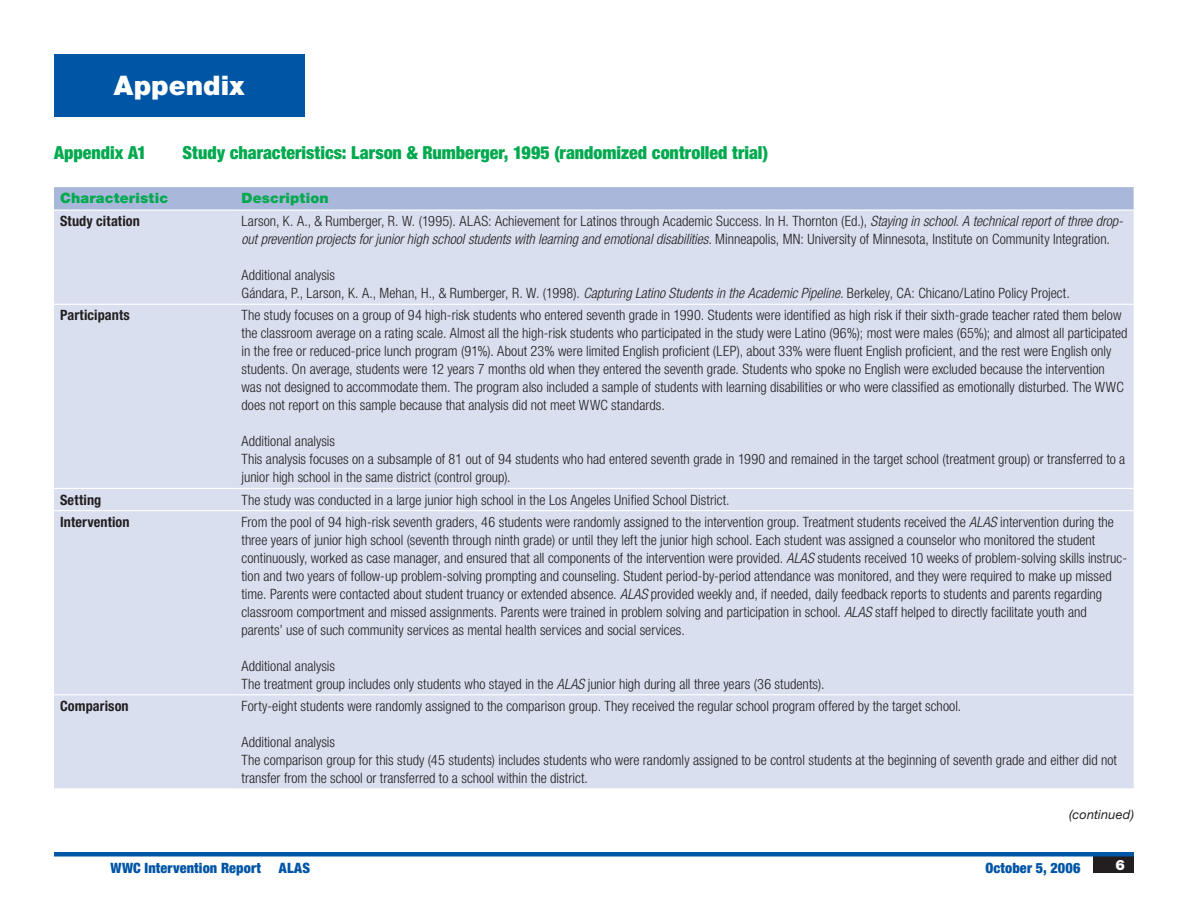
<style>
.page{position:relative;width:1188px;height:918px;background:#fff}
.page>*{position:absolute;margin:0;border:0;box-sizing:border-box;transform-origin:0 0}
.appendix_section{font:900 27px "Helvetica Neue LT Std";color:#fff}
.zz_app__title{font:900 condensed 18px "Helvetica Neue LT Std";color:#00a94e}
.zz_table_body{font:300 condensed 14.25px/18px "Helvetica Neue LT Std";letter-spacing:.005em;color:#231f20}
.zz_table_stubs{font:700 condensed 14.25px "Helvetica Neue LT Std";letter-spacing:.01em;color:#231f20}
.t1{font:900 condensed 14.25px "Helvetica Neue LT Std";letter-spacing:.01em;color:#0155a5}
.zz_table_col__head{font:900 14.25px "Helvetica Neue LT Std";letter-spacing:.01em;color:#00a94e}
.t2{font:900 14.25px "Helvetica Neue LT Std";color:#fff}
.t3{font:italic 12.75px "Helvetica Neue LT Std";letter-spacing:.015em;color:#231f20}
.s1{font-style:italic}
</style>
<div class="page">
<div style="left:1094px;top:856px;width:40px;height:17px;background:#231f20"></div>
<hr style="left:54px;top:852px;width:1080px;height:4px;background:#0155a5">
<div style="left:54px;top:54px;width:250px;height:63px;background:#0155a5"></div>
<svg style="left:54px;top:187px;width:1080px;height:23px;background:#abb9da"></svg>
<div style="left:54px;top:211px;width:1080px;height:577px;background:#d9dfef"></div>
<hr style="left:54px;top:304px;width:181px;height:1px;background:#fff">
<hr style="left:235px;top:304px;width:899px;height:1px;background:#fff">
<hr style="left:54px;top:488px;width:181px;height:1px;background:#fff">
<hr style="left:235px;top:488px;width:899px;height:1px;background:#fff">
<hr style="left:54px;top:510px;width:181px;height:1px;background:#fff">
<hr style="left:235px;top:510px;width:899px;height:1px;background:#fff">
<hr style="left:54px;top:694px;width:181px;height:1px;background:#fff">
<hr style="left:235px;top:694px;width:899px;height:1px;background:#fff">
<p class="appendix_section" style="left:114px;top:69px;width:132px">Appendix</p>
<p class="zz_app__title" style="left:54px;top:142px;width:94px">Appendix A1</p>
<p class="zz_app__title" style="left:183px;top:142px;width:587px">Study characteristics: Larson &amp; Rumberger, 1995 (randomized controlled trial)</p>
<p class="zz_table_col__head" style="left:60px;top:189px;width:110px">Characteristic</p>
<p class="zz_table_col__head" style="left:241px;top:189px;width:89px">Description</p>
<p class="zz_table_stubs" style="left:60px;top:213px;width:82px">Study citation</p>
<p class="zz_table_body" style="left:241px;top:212px;width:883px">Larson, K. A., &amp; Rumberger, R. W. (1995). ALAS: Achievement for Latinos through Academic Success. In H. Thornton (Ed.), <span class="s1">Staying in school. A technical report of three drop&shy;out prevention projects for junior high school students with learning and emotional disabilities.</span> Minneapolis, MN: University of Minnesota, Institute on Community Integration.</p>
<p class="zz_table_body" style="left:241px;top:266px;width:95px">Additional analysis</p>
<p class="zz_table_body" style="left:241px;top:284px;width:830px">Gándara, P., Larson, K. A., Mehan, H., &amp; Rumberger, R. W. (1998). <span class="s1">Capturing Latino Students in the Academic Pipeline.</span> Berkeley, CA: Chicano/Latino Policy Project.</p>
<p class="zz_table_stubs" style="left:60px;top:307px;width:71px">Participants</p>
<p class="zz_table_body" style="left:241px;top:306px;width:888px">The study focuses on a group of 94 high-risk students who entered seventh grade in 1990. Students were identified as high risk if their sixth-grade teacher rated them below the classroom average on a rating scale. Almost all the high-risk students who participated in the study were Latino (96%); most were males (65%); and almost all participated in the free or reduced-price lunch program (91%). About 23% were limited English proficient (LEP), about 33% were fluent English proficient, and the rest were English only students. On average, students were 12 years 7 months old when they entered the seventh grade. Students who spoke no English were excluded because the intervention was not designed to accommodate them. The program also included a sample of students with learning disabilities or who were classified as emotionally disturbed. The WWC does not report on this sample because that analysis did not meet WWC standards.</p>
<p class="zz_table_body" style="left:241px;top:432px;width:95px">Additional analysis</p>
<p class="zz_table_body" style="left:241px;top:450px;width:885px">This analysis focuses on a subsample of 81 out of 94 students who had entered seventh grade in 1990 and remained in the target school (treatment group) or transferred to a junior high school in the same district (control group).</p>
<p class="zz_table_stubs" style="left:60px;top:491px;width:43px">Setting</p>
<p class="zz_table_body" style="left:241px;top:490px;width:490px">The study was conducted in a large junior high school in the Los Angeles Unified School District.</p>
<p class="zz_table_stubs" style="left:60px;top:513px;width:71px">Intervention</p>
<p class="zz_table_body" style="left:241px;top:513px;width:887px">From the pool of 94 high-risk seventh graders, 46 students were randomly assigned to the intervention group. Treatment students received the <span class="s1">ALAS</span> intervention during the three years of junior high school (seventh through ninth grade) or until they left the junior high school. Each student was assigned a counselor who monitored the student continuously, worked as case manager, and ensured that all components of the intervention were provided. <span class="s1">ALAS</span> students received 10 weeks of problem-solving skills instruc&shy;tion and two years of follow-up problem-solving prompting and counseling. Student period-by-period attendance was monitored, and they were required to make up missed time. Parents were contacted about student truancy or extended absence. <span class="s1">ALAS</span> provided weekly and, if needed, daily feedback reports to students and parents regarding classroom comportment and missed assignments. Parents were trained in problem solving and participation in school. <span class="s1">ALAS</span> staff helped to directly facilitate youth and parents’ use of such community services as mental health services and social services.</p>
<p class="zz_table_body" style="left:241px;top:657px;width:95px">Additional analysis</p>
<p class="zz_table_body" style="left:241px;top:675px;width:584px">The treatment group includes only students who stayed in the <span class="s1">ALAS</span> junior high during all three years (36 students).</p>
<p class="zz_table_stubs" style="left:60px;top:697px;width:70px">Comparison</p>
<p class="zz_table_body" style="left:241px;top:697px;width:721px">Forty-eight students were randomly assigned to the comparison group. They received the regular school program offered by the target school.</p>
<p class="zz_table_body" style="left:241px;top:733px;width:95px">Additional analysis</p>
<p class="zz_table_body" style="left:241px;top:751px;width:877px">The comparison group for this study (45 students) includes students who were randomly assigned to be control students at the beginning of seventh grade and either did not transfer from the school or transferred to a school within the district.</p>
<p class="t3" style="left:1069px;top:807px;width:66px">(continued)</p>
<p class="t1" style="left:111px;top:859px;width:152px">WWC Intervention Report</p>
<p class="t1" style="left:279px;top:859px;width:33px">ALAS</p>
<p class="t1" style="left:985px;top:859px;width:97px">October 5, 2006</p>
<p class="t2" style="left:1115px;top:856px;width:11px">6</p>
</div>
